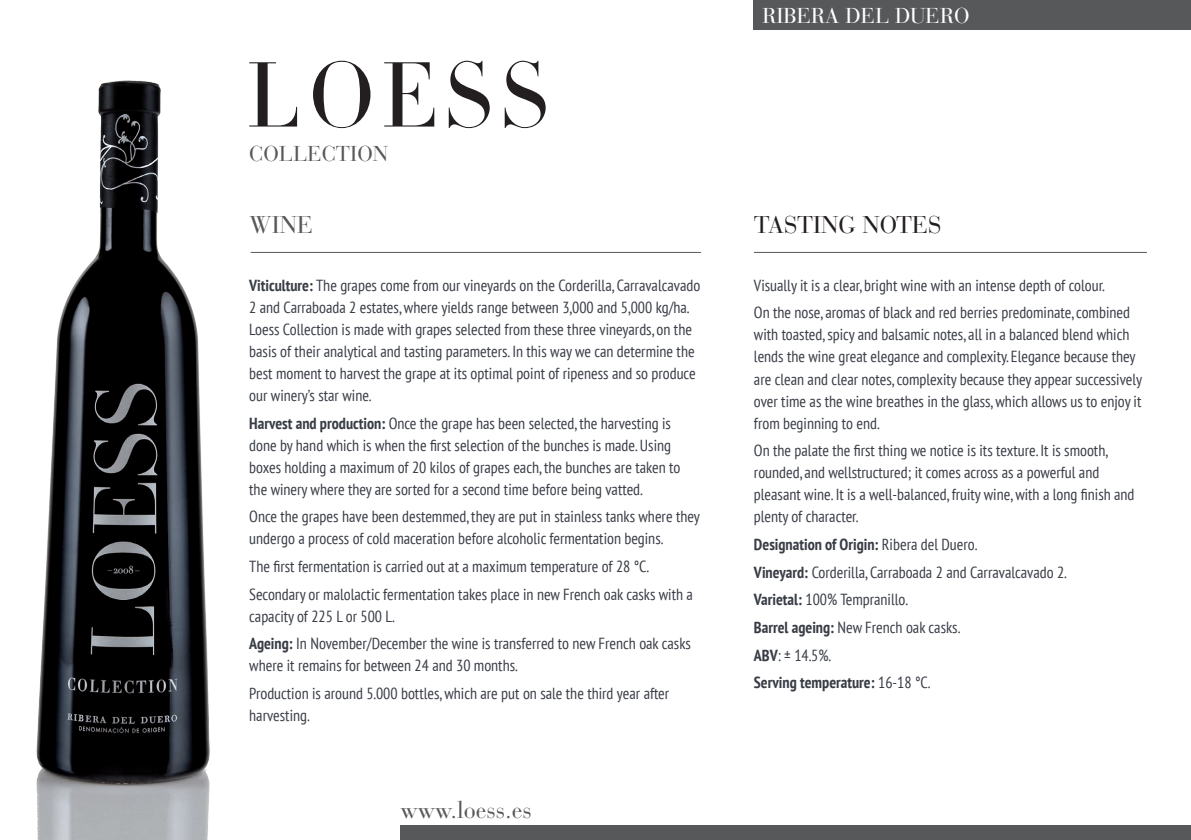
<style>
.page{position:relative;width:1191px;height:840px;background:#fff}
.page>*{position:absolute;margin:0;border:0;box-sizing:border-box;transform-origin:0 0}
.t1{font:24px "Bauer Bodoni Std";color:#57585a}
.t2{font:24px "Bauer Bodoni Std";color:#231f20}
.t3{font:21.4px "Bauer Bodoni Std";color:#fff}
.t4{font:21.4px "Bauer Bodoni Std";color:#57585a}
.t5{font:condensed 16px/22px "PT Sans";color:#383c45}
.s1{font-weight:700}
</style>
<div class="page">
<img style="left:36px;top:80px;width:174px;height:759px">
<div style="left:754px;top:0;width:437px;height:29px;background:#57585a"></div>
<svg style="left:249px;top:62px;width:48px;height:64px"></svg>
<svg style="left:313px;top:61px;width:57px;height:67px"></svg>
<svg style="left:384px;top:62px;width:50px;height:64px"></svg>
<svg style="left:449px;top:61px;width:41px;height:67px"></svg>
<svg style="left:505px;top:61px;width:40px;height:67px"></svg>
<hr style="left:251px;top:252px;width:450px;height:1px;background:#57585a">
<hr style="left:754px;top:252px;width:393px;height:1px;background:#57585a">
<div style="left:400px;top:825px;width:791px;height:14px;background:#57585a"></div>
<h2 class="t4" style="left:249px;top:141px;width:140px">COLLECTION</h2>
<h1 class="t1" style="left:249px;top:210px;width:66px">WINE</h1>
<p class="t5" style="left:249px;top:273px;width:452px"><span class="s1">Viticulture:</span> The grapes come from our vineyards on the Corderilla, Carravalcavado 2 and Carraboada 2 estates, where yields range between 3,000 and 5,000 kg/ha.<br>Loess Collection is made with grapes selected from these three vineyards, on the basis of their analytical and tasting parameters. In this way we can determine the best moment to harvest the grape at its optimal point of ripeness and so produce our winery’s star wine.</p>
<p class="t5" style="left:249px;top:411px;width:432px"><span class="s1">Harvest and production:</span> Once the grape has been selected, the harvesting is done by hand which is when the first selection of the bunches is made. Using boxes holding a maximum of 20 kilos of grapes each, the bunches are taken to the winery where they are sorted for a second time before being vatted.</p>
<p class="t5" style="left:249px;top:505px;width:452px">Once the grapes have been destemmed, they are put in stainless tanks where they undergo a process of cold maceration before alcoholic fermentation begins.</p>
<p class="t5" style="left:249px;top:552px;width:445px;line-height:27.6px">The first fermentation is carried out at a maximum temperature of 28 °C.<br>Secondary or malolactic fermentation takes place in new French oak casks with a</p>
<p class="t5" style="left:249px;top:601px;width:443px;line-height:27.6px">capacity of 225 L or 500 L.<br><span class="s1">Ageing:</span> In November/December the wine is transferred to new French oak casks</p>
<p class="t5" style="left:249px;top:651px;width:421px;line-height:27.6px">where it remains for between 24 and 30 months.<br>Production is around 5.000 bottles, which are put on sale the third year after</p>
<p class="t5" style="left:249px;top:703px;width:62px">harvesting.</p>
<h1 class="t1" style="left:400px;top:795px;width:133px">www.loess.es</h1>
<h2 class="t3" style="left:762px;top:3px;width:209px">RIBERA DEL DUERO</h2>
<h1 class="t2" style="left:754px;top:210px;width:189px">TASTING NOTES</h1>
<p class="t5" style="left:754px;top:271px;width:377px;line-height:27.6px">Visually it is a clear, bright wine with an intense depth of colour.<br>On the nose, aromas of black and red berries predominate, combined</p>
<p class="t5" style="left:754px;top:323px;width:390px">with toasted, spicy and balsamic notes, all in a balanced blend which lends the wine great elegance and complexity. Elegance because they are clean and clear notes, complexity because they appear successively over time as the wine breathes in the glass, which allows us to enjoy it from beginning to end.</p>
<p class="t5" style="left:754px;top:439px;width:382px">On the palate the first thing we notice is its texture. It is smooth, rounded, and wellstructured; it comes across as a powerful and pleasant wine. It is a well-balanced, fruity wine, with a long finish and plenty of character.</p>
<p class="t5" style="left:754px;top:530px;width:314px;line-height:27.6px"><span class="s1">Designation of Origin:</span> Ribera del Duero.<br><span class="s1">Vineyard:</span> Corderilla, Carraboada 2 and Carravalcavado 2.<br><span class="s1">Varietal:</span> 100% Tempranillo.<br><span class="s1">Barrel ageing:</span> New French oak casks.<br><span class="s1">ABV</span>: ± 14.5%.<br><span class="s1">Serving temperature:</span> 16-18 °C.</p>
</div>
